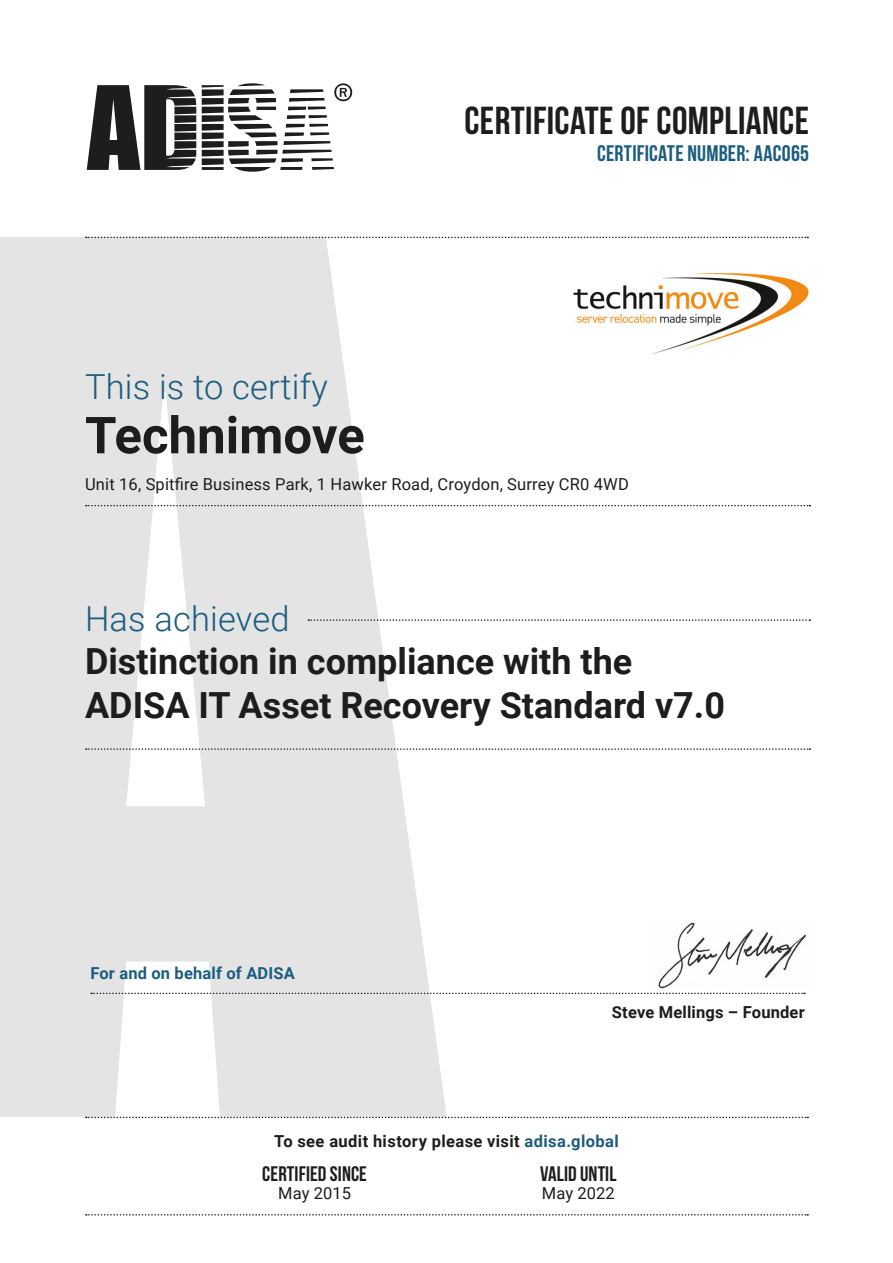
<style>
.page{position:relative;width:893px;height:1263px;background:#fff}
.page>*{position:absolute;margin:0;border:0;box-sizing:border-box;transform-origin:0 0}
.Body_paragraph{font:700 51px "Roboto";color:#1d1d1b}
.t1{font:39px "Bebas Neue";letter-spacing:.01em;color:#1d1d1b}
.Body_paragraph-2{font:700 36px/43.5px "Roboto";color:#1d1d1b}
.Body_paragraph-3{font:300 34.5px "Roboto";letter-spacing:.005em;color:#1c5d7f}
.Body_paragraph-4{font:22.5px "Bebas Neue";letter-spacing:.01em;color:#1c5d7f}
.Bullet_Points{font:21px "Bebas Neue";letter-spacing:.005em;color:#1d1d1b}
.Body_paragraph-5{font:700 16.5px "Roboto";letter-spacing:.02em;color:#1d1d1b}
.Body_paragraph-6{font:16.5px "Roboto";letter-spacing:.01em;color:#1d1d1b}
.Body_paragraph-7{font:700 16.5px "Roboto";letter-spacing:.01em;color:#1c5d7f}
.Bullet_Points-2{font:16.5px "Roboto";letter-spacing:.005em;color:#1d1d1b}
.s1{color:#1c5d7f}
</style>
<div class="page">
<svg style="left:0;top:236px;width:459px;height:883px;fill:#e4e4e4"></svg>
<svg style="left:87px;top:83px;width:265px;height:89px"></svg>
<svg style="left:86px;top:237px;width:722px;height:1px"></svg>
<svg style="left:308px;top:619px;width:502px;height:2px"></svg>
<svg style="left:86px;top:748px;width:724px;height:2px"></svg>
<svg style="left:86px;top:505px;width:724px;height:1px"></svg>
<svg style="left:86px;top:1214px;width:722px;height:1px"></svg>
<svg style="left:86px;top:1117px;width:722px;height:1px"></svg>
<img style="left:648px;top:922px;width:159px;height:71px">
<svg style="left:91px;top:993px;width:714px;height:1px"></svg>
<img style="left:573px;top:273px;width:236px;height:81px">
<p class="t1" style="left:464px;top:99px;width:346px">CERTIFICATE OF COMPLIANCE</p>
<p class="Body_paragraph-4" style="left:597px;top:141px;width:213px">CERTIFICATE NUMBER: AAC065</p>
<p class="Body_paragraph-3" style="left:85px;top:363px;width:244px">This is to certify</p>
<p class="Body_paragraph" style="left:85px;top:399px;width:281px">Technimove</p>
<p class="Body_paragraph-6" style="left:85px;top:473px;width:545px">Unit 16, Spitfire Business Park, 1 Hawker Road, Croydon, Surrey CR0 4WD</p>
<p class="Body_paragraph-3" style="left:85px;top:594px;width:206px">Has achieved</p>
<p class="Body_paragraph-2" style="left:85px;top:638px;width:641px">Distinction in compliance with the<br>ADISA IT Asset Recovery Standard v7.0</p>
<p class="Body_paragraph-7" style="left:90px;top:961px;width:206px">For and on behalf of ADISA</p>
<p class="Body_paragraph-5" style="left:612px;top:1001px;width:194px">Steve Mellings – Founder</p>
<p class="Body_paragraph-5" style="left:274px;top:1130px;width:346px">To see audit history please visit <span class="s1">adisa.global</span></p>
<p class="Bullet_Points" style="left:262px;top:1162px;width:106px">CERTIFIED SINCE</p>
<p class="Bullet_Points-2" style="left:278px;top:1182px;width:74px">May 2015</p>
<p class="Bullet_Points" style="left:540px;top:1162px;width:78px">VALID UNTIL</p>
<p class="Bullet_Points-2" style="left:542px;top:1182px;width:74px">May 2022</p>
</div>
